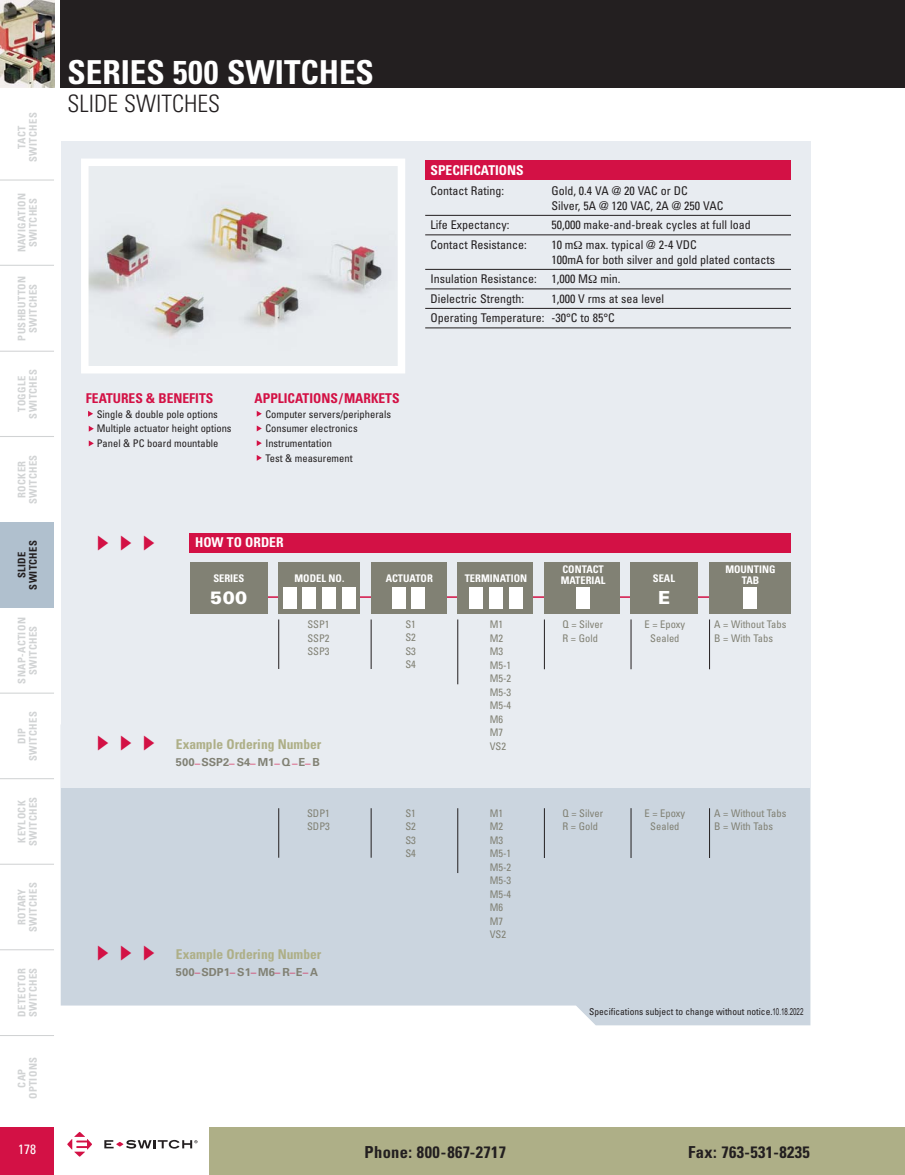
<style>
.page{position:relative;width:905px;height:1175px;background:#fff}
.page>*{position:absolute;margin:0;border:0;box-sizing:border-box;transform-origin:0 0}
.t1{font:700 condensed 33px "Univers";color:#fff}
.t2{font:300 condensed 24px "Univers";color:#231f20}
.t3{font:900 18px "Univers";color:#fff}
.t4{font:700 condensed 16.5px "Univers";letter-spacing:.02em;color:#231f20}
.t5{font:700 condensed 13.5px "Univers";color:#aeaf87}
.t6{font:700 condensed 13.5px "Univers";color:#d31145}
.t7{font:700 condensed 13.5px "Univers";color:#fff}
.t8{font:condensed 13.5px "Univers";color:#fff}
.t9{font:condensed 12px/15px "Univers";color:#231f20}
.t10{font:700 11.1px "Univers";color:#818174}
.t11{font:condensed 10.5px/13.5px "Univers";color:#818174}
.t12{font:700 condensed 10.5px/11.2px "Univers";letter-spacing:.035em;color:#d1d3d4;text-align:center}
.t13{font:condensed 10.5px/14.7px "Univers";color:#231f20}
.t14{font:700 condensed 10.5px/10.5px "Univers";color:#fff}
.t15{font:700 condensed 10.5px/11.2px "Univers";letter-spacing:.035em;color:#231f20;text-align:center}
.t16{font:condensed 9.45px "Univers";color:#231f20}
.s1{font-family:"Arial Narrow";font-stretch:normal}
</style>
<div class="page">
<div style="left:0;top:522px;width:54px;height:86px;background:#b0c0ce"></div>
<div style="left:0;top:1127px;width:54px;height:47px;background:#d31145"></div>
<div style="left:209px;top:1127px;width:695px;height:47px;background:#aeaf87"></div>
<div style="left:61px;top:0;width:843px;height:88px;background:#231f20"></div>
<img style="left:0;top:0;width:54px;height:88px">
<svg style="left:67px;top:1132px;width:25px;height:24px"></svg>
<svg style="left:104px;top:1139px;width:93px;height:9px"></svg>
<hr style="left:0;top:179px;width:54px;height:1px;background:#d1d3d4">
<hr style="left:0;top:265px;width:54px;height:1px;background:#d1d3d4">
<hr style="left:0;top:351px;width:54px;height:1px;background:#d1d3d4">
<hr style="left:0;top:436px;width:54px;height:1px;background:#d1d3d4">
<hr style="left:0;top:692px;width:54px;height:1px;background:#d1d3d4">
<hr style="left:0;top:778px;width:54px;height:1px;background:#d1d3d4">
<hr style="left:0;top:863px;width:54px;height:1px;background:#d1d3d4">
<hr style="left:0;top:949px;width:54px;height:1px;background:#d1d3d4">
<hr style="left:0;top:1035px;width:54px;height:1px;background:#d1d3d4">
<div style="left:61px;top:787px;width:749px;height:238px;background:#cbd5df"></div>
<div style="left:61px;top:141px;width:749px;height:646px;background:#e8ecf1"></div>
<hr style="left:224px;top:596px;width:507px;height:2px;background:#d31145">
<img style="left:90px;top:203px;width:292px;height:134px">
<div style="left:81px;top:158px;width:324px;height:215px;border:8px solid #fff"></div>
<div style="left:190px;top:562px;width:77px;height:51px;background:#818174"></div>
<div style="left:278px;top:562px;width:82px;height:51px;background:#818174"></div>
<div style="left:283px;top:587px;width:13px;height:21px;background:#fff"></div>
<div style="left:303px;top:587px;width:13px;height:21px;background:#fff"></div>
<div style="left:322px;top:587px;width:14px;height:21px;background:#fff"></div>
<div style="left:342px;top:587px;width:13px;height:21px;background:#fff"></div>
<hr style="left:278px;top:619px;width:1px;height:50px;background:#231f20">
<div style="left:425px;top:160px;width:366px;height:20px;background:#d31145"></div>
<hr style="left:425px;top:215px;width:366px;height:1px;background:#231f20">
<hr style="left:425px;top:234px;width:366px;height:1px;background:#231f20">
<hr style="left:425px;top:269px;width:366px;height:1px;background:#231f20">
<hr style="left:425px;top:288px;width:366px;height:1px;background:#231f20">
<hr style="left:425px;top:308px;width:366px;height:1px;background:#231f20">
<hr style="left:425px;top:327px;width:366px;height:1px;background:#231f20">
<div style="left:190px;top:532px;width:601px;height:20px;background:#d31145"></div>
<svg style="left:89px;top:440px;width:4px;height:6px"></svg>
<svg style="left:89px;top:426px;width:4px;height:5px"></svg>
<svg style="left:88px;top:411px;width:5px;height:6px"></svg>
<svg style="left:257px;top:455px;width:4px;height:6px"></svg>
<svg style="left:257px;top:440px;width:4px;height:6px"></svg>
<svg style="left:257px;top:425px;width:4px;height:6px"></svg>
<svg style="left:257px;top:411px;width:4px;height:6px"></svg>
<div style="left:544px;top:562px;width:75px;height:51px;background:#818174"></div>
<div style="left:576px;top:587px;width:13px;height:21px;background:#fff"></div>
<hr style="left:544px;top:619px;width:1px;height:50px;background:#231f20">
<div style="left:457px;top:562px;width:76px;height:51px;background:#818174"></div>
<div style="left:469px;top:587px;width:14px;height:21px;background:#fff"></div>
<div style="left:489px;top:587px;width:13px;height:21px;background:#fff"></div>
<div style="left:509px;top:587px;width:13px;height:21px;background:#fff"></div>
<hr style="left:457px;top:619px;width:1px;height:65px;background:#231f20">
<div style="left:630px;top:562px;width:68px;height:51px;background:#818174"></div>
<hr style="left:630px;top:619px;width:1px;height:50px;background:#231f20">
<div style="left:371px;top:562px;width:75px;height:51px;background:#818174"></div>
<div style="left:392px;top:587px;width:13px;height:21px;background:#fff"></div>
<div style="left:411px;top:587px;width:14px;height:21px;background:#fff"></div>
<hr style="left:371px;top:619px;width:1px;height:50px;background:#231f20">
<div style="left:709px;top:562px;width:81px;height:51px;background:#818174"></div>
<div style="left:743px;top:587px;width:13px;height:21px;background:#fff"></div>
<hr style="left:709px;top:619px;width:1px;height:50px;background:#231f20">
<hr style="left:278px;top:808px;width:1px;height:49px;background:#231f20">
<hr style="left:544px;top:808px;width:1px;height:50px;background:#231f20">
<hr style="left:457px;top:808px;width:1px;height:65px;background:#231f20">
<hr style="left:630px;top:808px;width:1px;height:50px;background:#231f20">
<hr style="left:371px;top:808px;width:1px;height:49px;background:#231f20">
<hr style="left:709px;top:808px;width:1px;height:50px;background:#231f20">
<svg style="left:98px;top:945px;width:10px;height:15px"></svg>
<svg style="left:121px;top:945px;width:10px;height:15px"></svg>
<svg style="left:144px;top:945px;width:10px;height:15px"></svg>
<p class="t12" style="left:17px;top:162px;width:51px;rotate:-90deg">TACT<br>SWITCHES</p>
<p class="t12" style="left:17px;top:252px;width:60px;rotate:-90deg">NAVIGATION<br>SWITCHES</p>
<p class="t12" style="left:17px;top:341px;width:66px;rotate:-90deg">PUSHBUTTON<br>SWITCHES</p>
<p class="t12" style="left:17px;top:418px;width:51px;rotate:-90deg">TOGGLE<br>SWITCHES</p>
<p class="t12" style="left:17px;top:504px;width:51px;rotate:-90deg">ROCKER<br>SWITCHES</p>
<p class="t15" style="left:17px;top:589px;width:51px;rotate:-90deg">SLIDE<br>SWITCHES</p>
<p class="t12" style="left:17px;top:683px;width:68px;rotate:-90deg">SNAP-ACTION<br>SWITCHES</p>
<p class="t12" style="left:17px;top:760px;width:51px;rotate:-90deg">DIP<br>SWITCHES</p>
<p class="t12" style="left:17px;top:846px;width:51px;rotate:-90deg">KEYLOCK<br>SWITCHES</p>
<p class="t12" style="left:17px;top:931px;width:51px;rotate:-90deg">ROTARY<br>SWITCHES</p>
<p class="t12" style="left:17px;top:1017px;width:51px;text-align:left;rotate:-90deg">DETECTOR<br>SWITCHES</p>
<p class="t12" style="left:17px;top:1099px;width:43px;rotate:-90deg">CAP<br>OPTIONS</p>
<p class="t8" style="left:18px;top:1144px;width:19px">178</p>
<h1 class="t1" style="left:68px;top:60px;width:308px">SERIES 500 SWITCHES</h1>
<h2 class="t2" style="left:68px;top:95px;width:154px">SLIDE SWITCHES</h2>
<p class="t6" style="left:86px;top:393px;width:129px">FEATURES &amp; BENEFITS</p>
<p class="t13" style="left:97px;top:407px;width:136px">Single &amp; double pole options<br>Multiple actuator height options<br>Panel &amp; PC board mountable</p>
<p class="t6" style="left:255px;top:393px;width:146px">APPLICATIONS/MARKETS</p>
<p class="t13" style="left:265px;top:407px;width:127px">Computer servers/peripherals<br>Consumer electronics<br>Instrumentation<br>Test &amp; measurement</p>
<p class="t7" style="left:195px;top:537px;width:90px">HOW TO ORDER</p>
<p class="t7" style="left:430px;top:165px;width:94px">SPECIFICATIONS</p>
<p class="t9" style="left:430px;top:184px;width:75px">Contact Rating:</p>
<p class="t9" style="left:551px;top:184px;width:173px">Gold, 0.4 VA @ 20 VAC or DC<br>Silver, 5A @ 120 VAC, 2A @ 250 VAC</p>
<p class="t9" style="left:430px;top:218px;width:80px">Life Expectancy:</p>
<p class="t9" style="left:551px;top:218px;width:201px">50,000 make-and-break cycles at full load</p>
<p class="t9" style="left:430px;top:238px;width:98px">Contact Resistance:</p>
<p class="t9" style="left:551px;top:238px;width:225px">10 m max. typical @ 2-4 VDC<br>100mA for both silver and gold plated contacts</p>
<p class="t9" style="left:430px;top:270px;width:191px;line-height:19.5px">Insulation Resistance: 1,000 M min.<br>Dielectric Strength:</p>
<p class="t9" style="left:430px;top:290px;width:235px;line-height:19.5px;text-indent:121px">1,000 V rms at sea level<br>Operating Temperature: -30°C to 85°C</p>
<p class="t14" style="left:213px;top:574px;width:32px">SERIES</p>
<h3 class="t3" style="left:210px;top:590px;width:38px">500</h3>
<p class="t14" style="left:294px;top:574px;width:51px">MODEL NO.</p>
<p class="t11" style="left:307px;top:618px;width:24px;text-align:justify">SSP1<br>SSP2<br>SSP3</p>
<p class="t5" style="left:176px;top:739px;width:147px">Example Ordering Number</p>
<p class="t10" style="left:176px;top:758px;width:145px">500<sup>_</sup>SSP2<sup>_</sup> S4<sup>_</sup> M1<sup>_</sup> Q <sup>_</sup>E<sup>_</sup> B</p>
<p class="t14" style="left:385px;top:574px;width:49px">ACTUATOR</p>
<p class="t14" style="left:725px;top:565px;width:52px;text-align:center">MOUNTING<br>TAB</p>
<p class="t11" style="left:714px;top:618px;width:74px">A = Without Tabs<br>B = With Tabs</p>
<p class="t14" style="left:560px;top:565px;width:46px">CONTACT<br>MATERIAL</p>
<p class="t11" style="left:562px;top:618px;width:42px">Q = Silver<br>R = Gold</p>
<p class="t14" style="left:464px;top:574px;width:64px">TERMINATION</p>
<p class="t14" style="left:653px;top:574px;width:24px">SEAL</p>
<h3 class="t3" style="left:658px;top:590px;width:14px">E</h3>
<p class="t11" style="left:644px;top:618px;width:42px;text-align:center">E = Epoxy<br>Sealed</p>
<p class="t11" style="left:405px;top:618px;width:12px;text-align:justify">S1<br>S2<br>S3<br>S4</p>
<p class="t11" style="left:489px;top:618px;width:23px">M1<br>M2<br>M3<br>M5-1<br>M5-2<br>M5-3<br>M5-4<br>M6<br>M7<br>VS2</p>
<p class="t11" style="left:405px;top:807px;width:12px;text-align:justify">S1<br>S2<br>S3<br>S4</p>
<p class="t11" style="left:714px;top:807px;width:74px">A = Without Tabs<br>B = With Tabs</p>
<p class="t11" style="left:307px;top:807px;width:24px">SDP1<br>SDP3</p>
<p class="t11" style="left:562px;top:807px;width:42px">Q = Silver<br>R = Gold</p>
<p class="t11" style="left:489px;top:807px;width:23px">M1<br>M2<br>M3<br>M5-1<br>M5-2<br>M5-3<br>M5-4<br>M6<br>M7<br>VS2</p>
<p class="t11" style="left:644px;top:807px;width:42px;text-align:center">E = Epoxy<br>Sealed</p>
<p class="t5" style="left:176px;top:948px;width:147px">Example Ordering Number</p>
<p class="t10" style="left:176px;top:968px;width:144px">500<sup>_</sup>SDP1<sup>_</sup> S1<sup>_</sup> M6<sup>_</sup> R<sup>_</sup>E<sup>_</sup> A</p>
<p class="t16" style="left:589px;top:1008px;width:216px">Specifications subject to change without notice.<span class="s1">10.18.2022</span></p>
<h3 class="t4" style="left:364px;top:1145px;width:143px">Phone: 800-867-2717</h3>
<h3 class="t4" style="left:688px;top:1145px;width:123px">Fax: 763-531-8235</h3>
</div>
